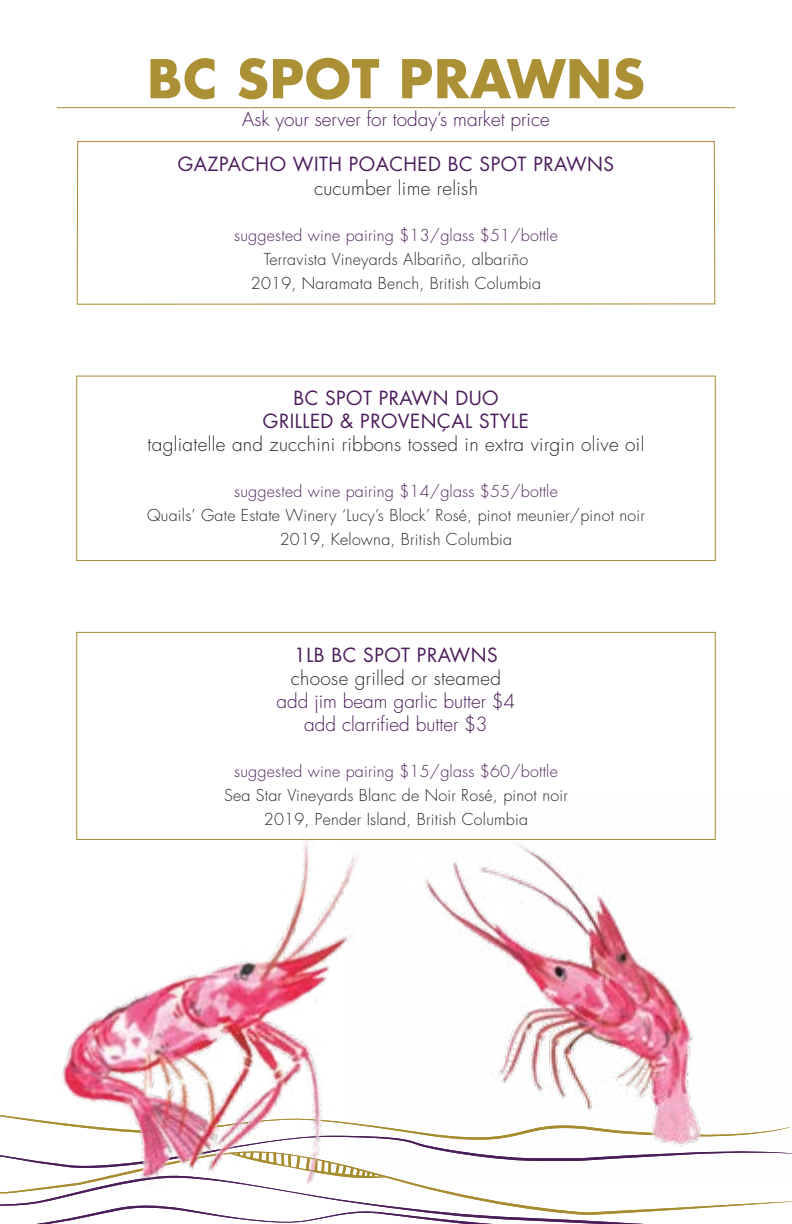
<style>
.page{position:relative;width:792px;height:1224px;background:#fff}
.page>*{position:absolute;margin:0;border:0;box-sizing:border-box;transform-origin:0 0}
.t1{font:700 52px "Futura LT";letter-spacing:.015em;color:#ab9036}
.t2{font:300 19px "Futura LT";letter-spacing:.015em;color:#292829}
.t3{font:19px/23px "Futura LT";letter-spacing:.025em;color:#4b1d5a;text-align:center}
.t4{font:300 19px/23px "Futura LT";color:#4b1d5a;text-align:center}
.t5{font:300 16px/24px "Futura LT";letter-spacing:.015em;color:#292829;text-align:center}
.t6{font:300 16px "Futura LT";letter-spacing:.015em;color:#50265f}
</style>
<div class="page">
<hr style="left:57px;top:107px;width:678px;height:1px;background:#a88c30">
<div style="left:77px;top:141px;width:638px;height:164px;border:1px solid #a88c30"></div>
<div style="left:76px;top:376px;width:640px;height:185px;border:1px solid #a88c30"></div>
<svg style="left:0;top:1115px;width:792px;height:109px"></svg>
<img style="left:408px;top:794px;width:384px;height:385px">
<img style="left:30px;top:785px;width:378px;height:439px">
<h1 class="t1" style="left:147px;top:44px;width:499px">BC SPOT PRAWNS</h1>
<p class="t4" style="left:242px;top:108px;width:309px">Ask your server for today’s market price</p>
<p class="t3" style="left:178px;top:153px;width:438px">GAZPACHO WITH POACHED BC SPOT PRAWNS</p>
<p class="t2" style="left:314px;top:177px;width:165px">cucumber lime relish</p>
<p class="t6" style="left:234px;top:226px;width:325px">suggested wine pairing $13/glass $51/bottle</p>
<p class="t5" style="left:251px;top:248px;width:292px">Terravista Vineyards Albariño, albariño<br>2019, Naramata Bench, British Columbia</p>
<p class="t3" style="left:263px;top:387px;width:268px">BC SPOT PRAWN DUO<br>GRILLED &amp; PROVENÇAL STYLE</p>
<p class="t2" style="left:148px;top:433px;width:498px">tagliatelle and zucchini ribbons tossed in extra virgin olive oil</p>
<p class="t6" style="left:234px;top:482px;width:325px">suggested wine pairing $14/glass $55/bottle</p>
<p class="t5" style="left:147px;top:504px;width:499px">Quails’ Gate Estate Winery ‘Lucy’s Block’ Rosé, pinot meunier/pinot noir<br>2019, Kelowna, British Columbia</p>
<p class="t3" style="left:294px;top:643px;width:205px">1LB BC SPOT PRAWNS</p>
<p class="t2" style="left:291px;top:666px;width:212px">choose grilled or steamed</p>
<p class="t4" style="left:277px;top:690px;width:240px">add jim beam garlic butter $4 add clarrified butter $3</p>
<p class="t6" style="left:234px;top:761px;width:325px">suggested wine pairing $15/glass $60/bottle</p>
<p class="t5" style="left:224px;top:783px;width:345px">Sea Star Vineyards Blanc de Noir Rosé, pinot noir<br>2019, Pender Island, British Columbia</p>
</div>
